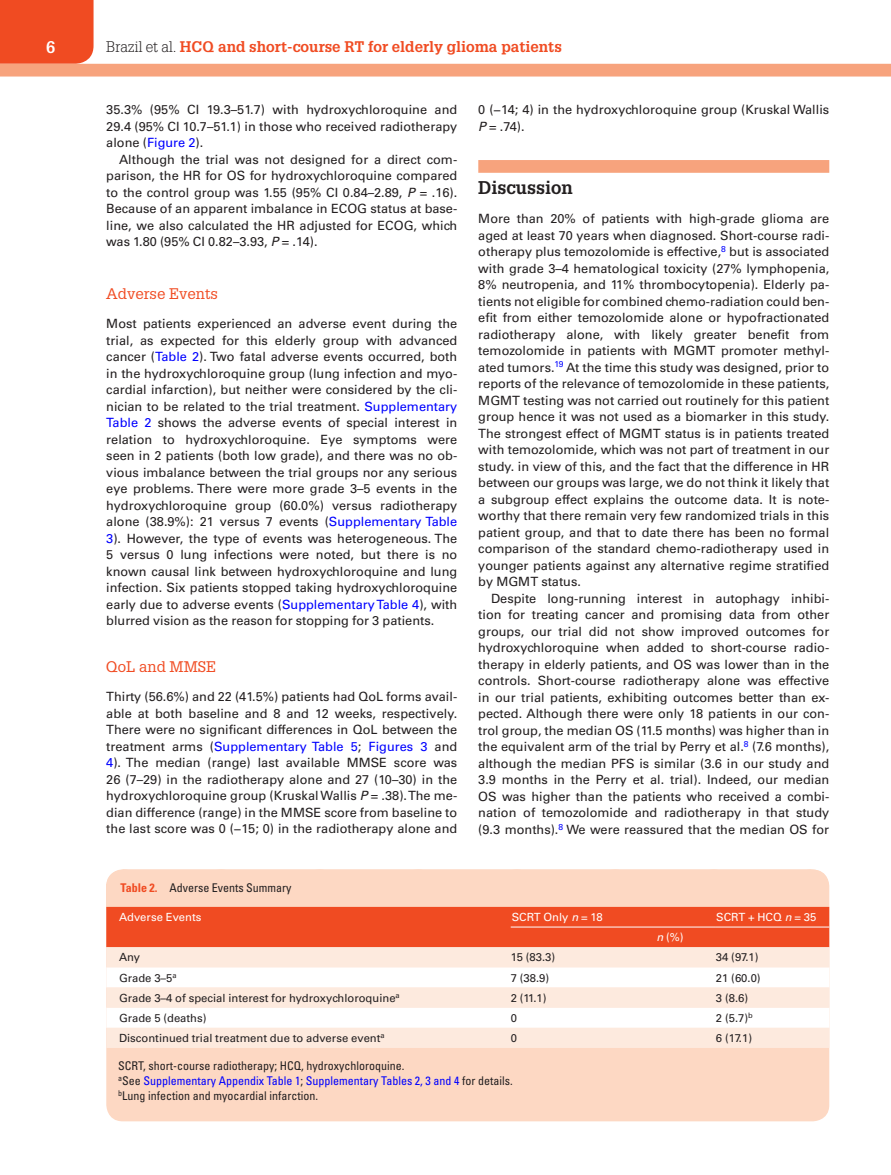
<style>
.page{position:relative;width:891px;height:1175px;background:#fff}
.page>*{position:absolute;margin:0;border:0;box-sizing:border-box;transform-origin:0 0}
.t1{font:700 18px "Glypha LT Std";color:#231f20}
.t2{font:700 16.5px "Glypha LT Std";color:#fff}
.t3{font:700 15px "Glypha LT Std";color:#f04b22}
.t4{font:15px "Glypha LT Std";color:#f04b22}
.t5{font:12.75px/16.5px "Univers LT Std";color:#231f20;text-align:justify}
.t6{font:condensed 12px/15px "Univers LT Std";color:#231f20}
.t7{font:11.25px "Univers LT Std";color:#231f20}
.t8{font:11.25px "Univers LT Std";color:#fff}
.s1{font-weight:300;color:#231f20}
.s2{color:#00f}
.s3{font-style:italic}
.s4{font-weight:700;color:#f04b22}
</style>
<div class="page">
<div style="left:0;top:0;width:94px;height:64px;background:#f04b22"></div>
<div style="left:0;top:64px;width:891px;height:12px;background:#f7a37d"></div>
<div style="left:478px;top:160px;width:351px;height:13px;background:#f7a37d"></div>
<div style="left:106px;top:869px;width:723px;height:252px;background:#fdd8c3;border-radius:16px"></div>
<svg style="left:106px;top:869px;width:723px;height:78px"></svg>
<div style="left:106px;top:947px;width:723px;height:101px;background:#fdeade"></div>
<svg style="left:106px;top:967px;width:723px;height:60px;background:#fef7f3"></svg>
<hr style="left:511px;top:926px;width:205px;height:1px;background:#fff">
<hr style="left:716px;top:926px;width:113px;height:1px;background:#fff">
<p class="t2" style="left:46px;top:37px;width:11px">6</p>
<p class="t3" style="left:106px;top:37px;width:457px"><span class="s1">Brazil et al.</span> HCQ and short-course RT for elderly glioma patients</p>
<p class="t5" style="left:106px;top:102px;width:353px">35.3% (95% CI 19.3–51.7) with hydroxychloroquine and 29.4 (95% CI 10.7–51.1) in those who received radiotherapy alone (<span class="s2">Figure 2</span>).</p>
<p class="t5" style="left:106px;top:151px;width:352px;text-indent:13px">Although the trial was not designed for a direct com&shy;parison, the HR for OS for hydroxychloroquine compared to the control group was 1.55 (95% CI 0.84–2.89, <span class="s3">P</span> = .16).<br>Because of an apparent imbalance in ECOG status at base&shy;line, we also calculated the HR adjusted for ECOG, which was 1.80 (95% CI 0.82–3.93, <span class="s3">P</span> = .14).</p>
<p class="t4" style="left:106px;top:284px;width:113px">Adverse Events</p>
<p class="t5" style="left:106px;top:315px;width:353px">Most patients experienced an adverse event during the trial, as expected for this elderly group with advanced cancer (<span class="s2">Table 2</span>). Two fatal adverse events occurred, both in the hydroxychloroquine group (lung infection and myo&shy;cardial infarction), but neither were considered by the cli&shy;nician to be related to the trial treatment. <span class="s2">Supplementary Table 2</span> shows the adverse events of special interest in relation to hydroxychloroquine. Eye symptoms were seen in 2 patients (both low grade), and there was no ob&shy;vious imbalance between the trial groups nor any serious eye problems. There were more grade 3–5 events in the hydroxychloroquine group (60.0%) versus radiotherapy alone (38.9%): 21 versus 7 events (<span class="s2">Supplementary Table 3</span>). However, the type of events was heterogeneous. The 5 versus 0 lung infections were noted, but there is no known causal link between hydroxychloroquine and lung infection. Six patients stopped taking hydroxychloroquine early due to adverse events (<span class="s2">Supplementary Table 4</span>), with blurred vision as the reason for stopping for 3 patients.</p>
<p class="t4" style="left:106px;top:657px;width:112px">QoL and MMSE</p>
<p class="t5" style="left:106px;top:688px;width:353px">Thirty (56.6%) and 22 (41.5%) patients had QoL forms avail&shy;able at both baseline and 8 and 12 weeks, respectively.<br>There were no significant differences in QoL between the treatment arms (<span class="s2">Supplementary Table 5</span>; <span class="s2">Figures 3</span> and <span class="s2">4</span>). The median (range) last available MMSE score was 26 (7–29) in the radiotherapy alone and 27 (10–30) in the hydroxychloroquine group (Kruskal Wallis <span class="s3">P</span> = .38). The me&shy;dian difference (range) in the MMSE score from baseline to the last score was 0 (−15; 0) in the radiotherapy alone and</p>
<p class="t5" style="left:478px;top:102px;width:352px">0 (−14; 4) in the hydroxychloroquine group (Kruskal Wallis<br><span class="s3">P</span> = .74).</p>
<h1 class="t1" style="left:478px;top:176px;width:96px">Discussion</h1>
<p class="t5" style="left:478px;top:210px;width:353px">More than 20% of patients with high-grade glioma are aged at least 70 years when diagnosed. Short-course radi&shy;otherapy plus temozolomide is effective,<sup>8</sup> but is associated with grade 3–4 hematological toxicity (27% lymphopenia, 8% neutropenia, and 11% thrombocytopenia). Elderly pa&shy;tients not eligible for combined chemo-radiation could ben&shy;efit from either temozolomide alone or hypofractionated radiotherapy alone, with likely greater benefit from temozolomide in patients with MGMT promoter methyl&shy;ated tumors.<sup>19</sup> At the time this study was designed, prior to reports of the relevance of temozolomide in these patients, MGMT testing was not carried out routinely for this patient group hence it was not used as a biomarker in this study.<br>The strongest effect of MGMT status is in patients treated with temozolomide, which was not part of treatment in our study. in view of this, and the fact that the difference in HR between our groups was large, we do not think it likely that a subgroup effect explains the outcome data. It is note&shy;worthy that there remain very few randomized trials in this patient group, and that to date there has been no formal comparison of the standard chemo-radiotherapy used in younger patients against any alternative regime stratified by MGMT status.</p>
<p class="t5" style="left:478px;top:590px;width:353px;text-indent:13px">Despite long-running interest in autophagy inhibi&shy;tion for treating cancer and promising data from other groups, our trial did not show improved outcomes for hydroxychloroquine when added to short-course radio&shy;therapy in elderly patients, and OS was lower than in the controls. Short-course radiotherapy alone was effective in our trial patients, exhibiting outcomes better than ex&shy;pected. Although there were only 18 patients in our con&shy;trol group, the median OS (11.5 months) was higher than in the equivalent arm of the trial by Perry et al.<sup>8</sup> (7.6 months), although the median PFS is similar (3.6 in our study and 3.9 months in the Perry et al. trial). Indeed, our median OS was higher than the patients who received a combi&shy;nation of temozolomide and radiotherapy in that study (9.3 months).<sup>8</sup> We were reassured that the median OS for</p>
<p class="t6" style="left:121px;top:880px;width:172px"><span class="s4">Table 2.</span> Adverse Events Summary</p>
<p class="t8" style="left:119px;top:910px;width:84px">Adverse Events</p>
<p class="t8" style="left:512px;top:910px;width:93px">SCRT Only <span class="s3">n</span> = 18</p>
<p class="t8" style="left:716px;top:910px;width:102px">SCRT + HCQ <span class="s3">n</span> = 35</p>
<p class="t8" style="left:656px;top:930px;width:29px"><span class="s3">n</span> (%)</p>
<p class="t7" style="left:119px;top:950px;width:23px">Any</p>
<p class="t7" style="left:511px;top:950px;width:46px">15 (83.3)</p>
<p class="t7" style="left:716px;top:950px;width:44px">34 (97.1)</p>
<p class="t7" style="left:119px;top:970px;width:59px">Grade 3–5<sup>a</sup></p>
<p class="t7" style="left:511px;top:970px;width:40px">7 (38.9)</p>
<p class="t7" style="left:716px;top:970px;width:46px">21 (60.0)</p>
<p class="t7" style="left:119px;top:991px;width:282px">Grade 3–4 of special interest for hydroxychloroquine<sup>a</sup></p>
<p class="t7" style="left:511px;top:991px;width:37px">2 (11.1)</p>
<p class="t7" style="left:716px;top:991px;width:34px">3 (8.6)</p>
<p class="t7" style="left:119px;top:1011px;width:89px">Grade 5 (deaths)</p>
<p class="t7" style="left:511px;top:1011px;width:8px">0</p>
<p class="t7" style="left:716px;top:1011px;width:38px">2 (5.7)<sup>b</sup></p>
<p class="t7" style="left:119px;top:1031px;width:267px">Discontinued trial treatment due to adverse event<sup>a</sup></p>
<p class="t7" style="left:511px;top:1031px;width:8px">0</p>
<p class="t7" style="left:716px;top:1031px;width:38px">6 (17.1)</p>
<p class="t6" style="left:118px;top:1057px;width:396px">SCRT, short-course radiotherapy; HCQ, hydroxychloroquine.<br><sup>a</sup>See <span class="s2">Supplementary Appendix Table 1</span>; <span class="s2">Supplementary Tables 2, 3 and 4</span> for details. <sup>b</sup>Lung infection and myocardial infarction.</p>
</div>
